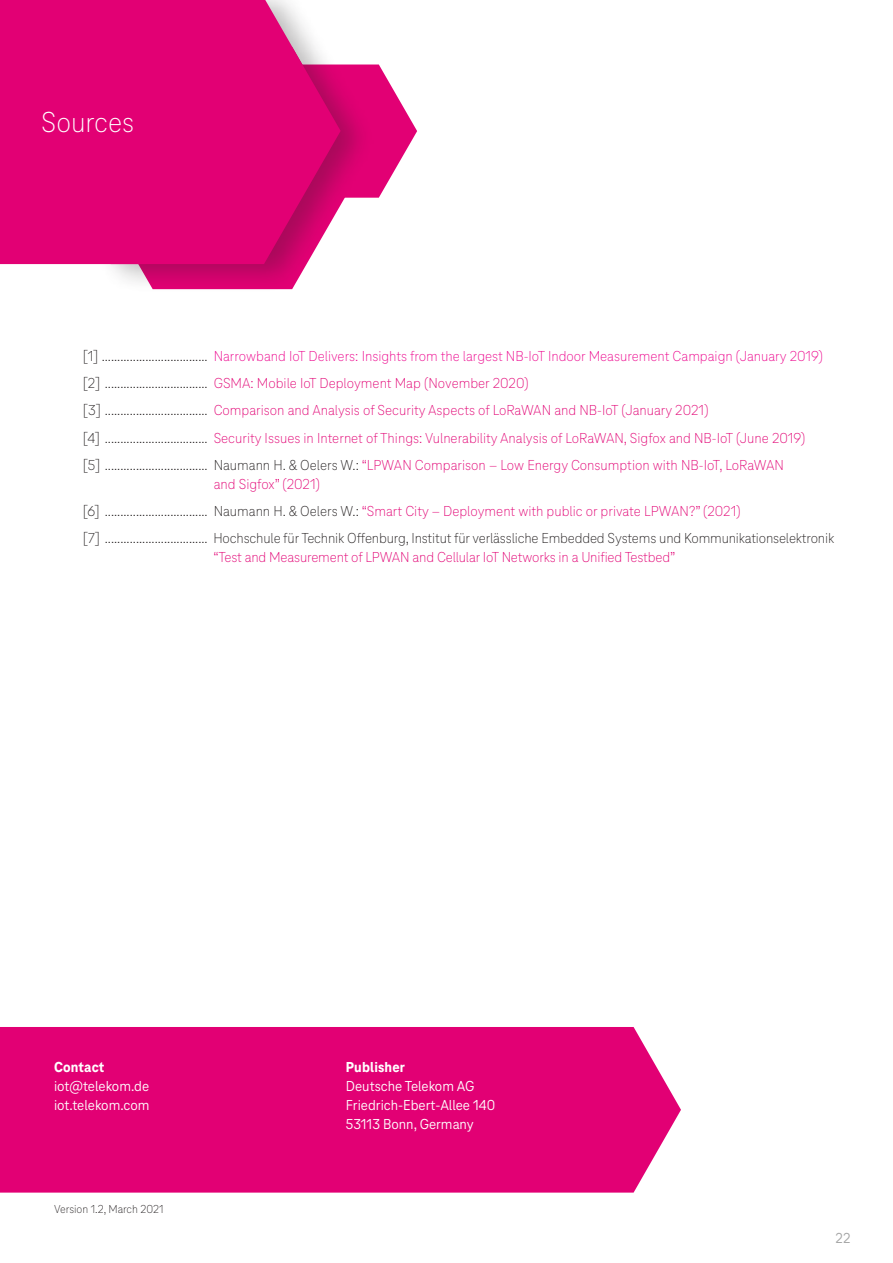
<style>
.page{position:relative;width:893px;height:1263px;background:#fff}
.page>*{position:absolute;margin:0;border:0;box-sizing:border-box;transform-origin:0 0}
.t1{font:100 30px "Tele Neo";color:#fff}
.t2{font:100 15px/27.3px "Tele Neo";color:#e20074}
.t3{font:100 15px/27.3px "Tele Neo";letter-spacing:-.01em;color:#231f20}
.t4{font:15px/18.8px "Tele Neo";color:#fff}
.t5{font:800 15px "Tele Neo";letter-spacing:.01em;color:#fff}
.t6{font:15px "Tele Neo";color:#a3a4a4}
.t7{font:100 12px "Tele Neo";color:#231f20}
.s1{color:#231f20}
.s2{color:#ed028c}
.s3{color:#e20074}
</style>
<div class="page">
<svg style="left:375px;top:65px;width:42px;height:133px"></svg>
<div style="left:30px;top:0;width:345px;height:293px;background:#231f20;opacity:.3"></div>
<svg style="left:223px;top:0;width:118px;height:264px;background:#df2585"></svg>
<div style="left:0;top:0;width:223px;height:264px;background:#e20074"></div>
<div style="left:0;top:1027px;width:681px;height:165px;background:#e20074"></div>
<h1 class="t1" style="left:41px;top:105px;width:95px">Sources</h1>
<p class="t2" style="left:83px;top:342px;width:742px"><span class="s1">[1] ..................................</span> <span class="s2">Narrowband IoT Delivers: Insights from the largest NB-IoT Indoor Measurement Campaign (January 2019) </span><span class="s1">[2] .................................</span> GSMA: Mobile IoT Deployment Map (November 2020)<br><span class="s1">[3] .................................</span> Comparison and Analysis of Security Aspects of LoRaWAN and NB-IoT (January 2021)<br><span class="s1">[4] .................................</span> Security Issues in Internet of Things: Vulnerability Analysis of LoRaWAN, Sigfox and NB-IoT (June 2019) <span class="s1">[5] ................................. Naumann H. &amp; Oelers W.:</span> “LPWAN Comparison – Low Energy Consumption with NB-IoT, LoRaWAN</p>
<p class="t3" style="left:83px;top:470px;width:753px;text-indent:131px"><span class="s3">and Sigfox” (2021)<br></span>[6] ................................. Naumann H. &amp; Oelers W.: <span class="s3">“Smart City – Deployment with public or private LPWAN?” (2021)<br></span>[7] ................................. Hochschule für Technik Offenburg, Institut für verlässliche Embedded Systems und Kommunikationselektronik</p>
<p class="t2" style="left:214px;top:543px;width:463px">“Test and Measurement of LPWAN and Cellular IoT Networks in a Unified Testbed”</p>
<p class="t5" style="left:54px;top:1059px;width:52px">Contact</p>
<p class="t4" style="left:54px;top:1077px;width:97px">iot@telekom.de iot.telekom.com</p>
<p class="t7" style="left:54px;top:1202px;width:111px">Version 1.2, March 2021</p>
<p class="t5" style="left:346px;top:1059px;width:61px">Publisher</p>
<p class="t4" style="left:346px;top:1077px;width:151px">Deutsche Telekom AG<br>Friedrich-Ebert-Allee 140<br>53113 Bonn, Germany</p>
<p class="t6" style="left:835px;top:1229px;width:16px">22</p>
</div>
